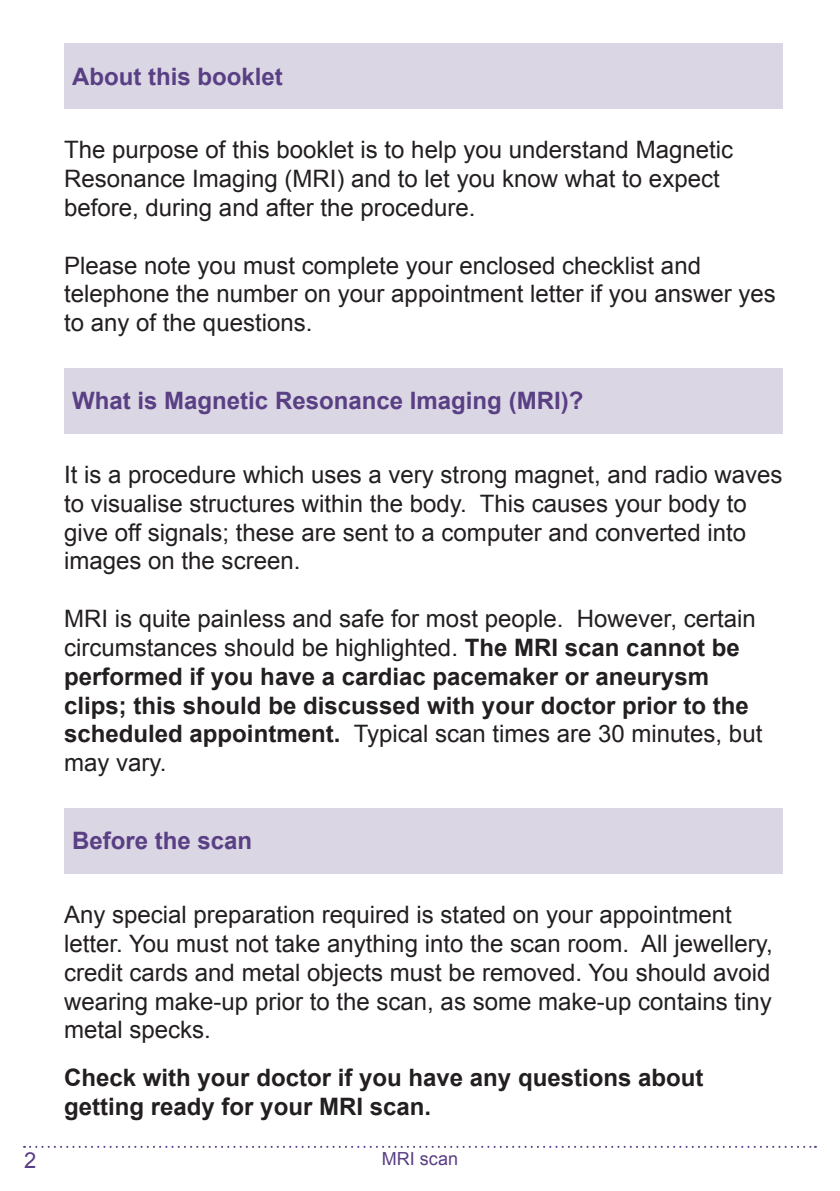
<style>
.page{position:relative;width:840px;height:1191px;background:#fff}
.page>*{position:absolute;margin:0;border:0;box-sizing:border-box;transform-origin:0 0}
.t1{font:24px/28.8px "Arial";color:#231f20}
.t2{font:700 24px/28.8px "Arial";color:#231f20}
.t3{font:700 24px "Arial";color:#593f84}
.t4{font:22px "Arial";color:#593f84}
.t5{font:18px "Arial";color:#593f84}
.s1{font-weight:400}
</style>
<div class="page">
<svg style="left:24px;top:1145px;width:791px;height:2px"></svg>
<div style="left:64px;top:43px;width:718px;height:66px;background:#dbd6e4"></div>
<div style="left:64px;top:368px;width:718px;height:65px;background:#dbd6e4"></div>
<div style="left:64px;top:808px;width:718px;height:65px;background:#dbd6e4"></div>
<p class="t4" style="left:24px;top:1145px;width:14px">2</p>
<p class="t3" style="left:72px;top:60px;width:212px">About this booklet</p>
<p class="t1" style="left:64px;top:136px;width:670px">The purpose of this booklet is to help you understand Magnetic<br>Resonance Imaging (MRI) and to let you know what to expect before, during and after the procedure.</p>
<p class="t1" style="left:64px;top:251px;width:713px">Please note you must complete your enclosed checklist and telephone the number on your appointment letter if you answer yes to any of the questions.</p>
<p class="t3" style="left:72px;top:385px;width:512px">What is Magnetic Resonance Imaging (MRI)?</p>
<p class="t1" style="left:64px;top:460px;width:719px">It is a procedure which uses a very strong magnet, and radio waves to visualise structures within the body. This causes your body to give off signals; these are sent to a computer and converted into images on the screen.</p>
<p class="t2" style="left:64px;top:605px;width:699px"><span class="s1">MRI is quite painless and safe for most people. However, certain circumstances should be highlighted.</span> The MRI scan cannot be performed if you have a cardiac pacemaker or aneurysm clips; this should be discussed with your doctor prior to the scheduled appointment. <span class="s1">Typical scan times are 30 minutes, but may vary.</span></p>
<p class="t3" style="left:72px;top:825px;width:182px">Before the scan</p>
<p class="t1" style="left:64px;top:900px;width:709px">Any special preparation required is stated on your appointment letter. You must not take anything into the scan room. All jewellery, credit cards and metal objects must be removed. You should avoid wearing make-up prior to the scan, as some make-up contains tiny metal specks.</p>
<p class="t2" style="left:64px;top:1064px;width:640px">Check with your doctor if you have any questions about getting ready for your MRI scan.</p>
<p class="t5" style="left:382px;top:1146px;width:78px">MRI scan</p>
</div>
